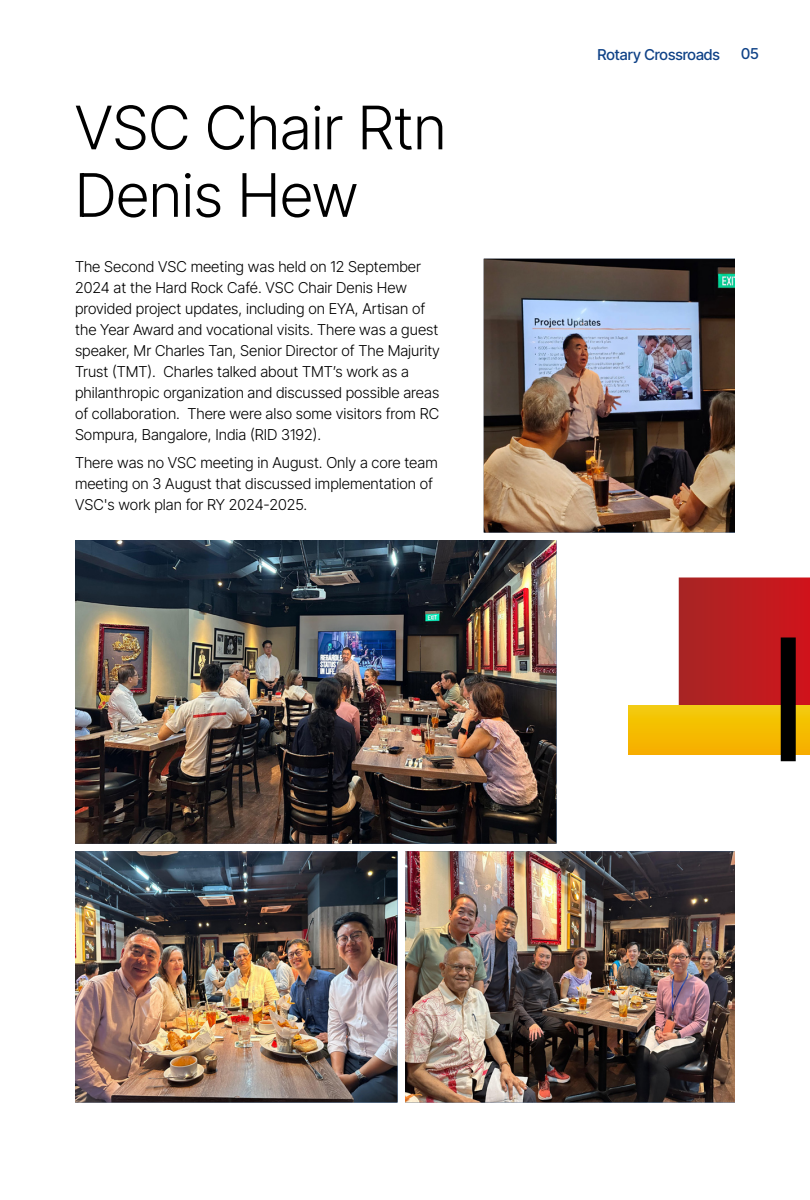
<style>
.page{position:relative;width:810px;height:1200px;background:#fff}
.page>*{position:absolute;margin:0;border:0;box-sizing:border-box;transform-origin:0 0}
.t1{font:300 60px/67.5px "Inter Tight";color:#000}
.t2{font:300 15px/21px "Inter Tight";color:#000}
.t3{font:500 15px "Inter Tight";color:#0f4287}
</style>
<div class="page">
<div style="left:628px;top:705px;width:182px;height:49px;background:linear-gradient(to bottom,#f3cd0b,#f7ad00)"></div>
<svg style="left:679px;top:578px;width:131px;height:183px;background:#bc481d"></svg>
<img style="left:484px;top:259px;width:251px;height:273px">
<img style="left:75px;top:540px;width:481px;height:304px">
<img style="left:75px;top:851px;width:323px;height:251px">
<img style="left:405px;top:851px;width:330px;height:251px">
<h1 class="t1" style="left:75px;top:93px;width:373px">VSC Chair Rtn<br>Denis Hew</h1>
<p class="t2" style="left:75px;top:256px;width:366px">The Second VSC meeting was held on 12 September 2024 at the Hard Rock Café. VSC Chair Denis Hew provided project updates, including on EYA, Artisan of the Year Award and vocational visits. There was a guest speaker, Mr Charles Tan, Senior Director of The Majurity Trust (TMT). Charles talked about TMT’s work as a philanthropic organization and discussed possible areas of collaboration. There were also some visitors from RC Sompura, Bangalore, India (RID 3192).</p>
<p class="t2" style="left:75px;top:452px;width:364px">There was no VSC meeting in August. Only a core team meeting on 3 August that discussed implementation of<br>VSC's work plan for RY 2024-2025.</p>
<p class="t3" style="left:598px;top:44px;width:124px">Rotary Crossroads</p>
<p class="t3" style="left:741px;top:43px;width:19px">05</p>
</div>
